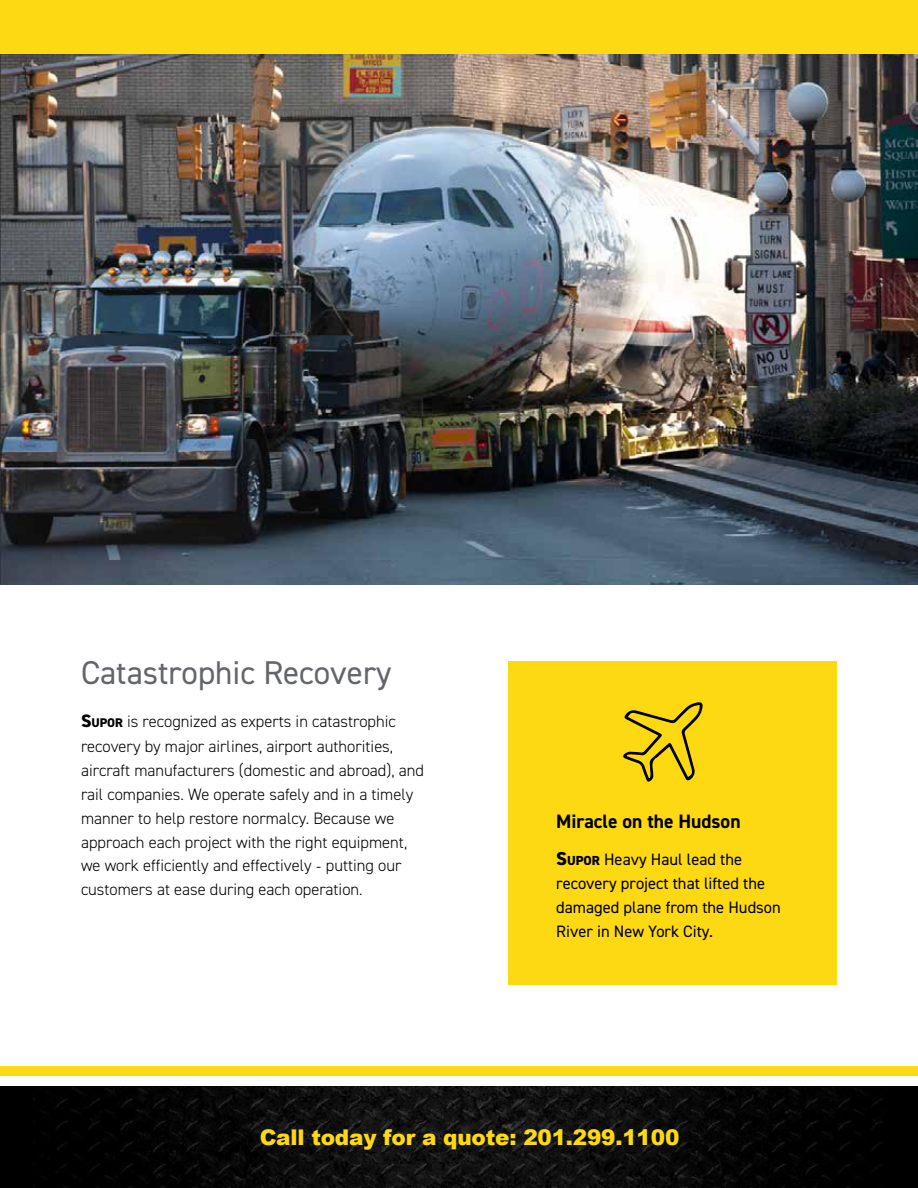
<style>
.page{position:relative;width:918px;height:1188px;background:#fff}
.page>*{position:absolute;margin:0;border:0;box-sizing:border-box;transform-origin:0 0}
.t1{font:33px "DIN2014";color:#63656a}
.t2{font:900 21.6px "Arial";letter-spacing:-.01em;color:#fdd913}
.t3{font:700 19.5px "DIN2014";color:#000}
.t4{font:300 16.5px/23.9px "DIN2014";color:#000}
.t5{font:16.5px/24px "DIN2014";color:#000}
.s1{font-weight:800;font-size:18px}
.s2{font-weight:800;font-size:12.6px}
.s3{font-family:"Minion Pro";font-weight:400}
.s4{font-weight:800;font-size:18.75px}
.s5{font-weight:800;font-size:13.2px}
</style>
<div class="page">
<img style="left:0;top:54px;width:918px;height:531px">
<div style="left:509px;top:661px;width:328px;height:324px;background:#fdd913"></div>
<svg style="left:623px;top:702px;width:80px;height:80px"></svg>
<div style="left:0;top:0;width:918px;height:54px;background:#fdd913"></div>
<svg style="left:0;top:1086px;width:918px;height:102px;background:#090909"></svg>
<div style="left:0;top:1066px;width:918px;height:10px;background:#fdd913"></div>
<h1 class="t1" style="left:81px;top:652px;width:312px">Catastrophic Recovery</h1>
<p class="t4" style="left:81px;top:710px;width:344px"><span class="s1">S</span><span class="s2">UPOR</span> is recognized as experts in catastrophic recovery by major airlines, airport authorities, aircraft manufacturers (domestic and abroad), and rail companies. We operate safely and in a timely manner to help restore normalcy. Because we approach each project with the right equipment, we work efficiently and effectively <span class="s3">-</span> putting our</p>
<p class="t4" style="left:81px;top:878px;width:283px">customers at ease during each operation.</p>
<p class="t3" style="left:556px;top:808px;width:186px">Miracle on the Hudson</p>
<p class="t5" style="left:556px;top:847px;width:226px"><span class="s4">S</span><span class="s5">UPOR</span> Heavy Haul lead the recovery project that lifted the damaged plane from the Hudson<br>River in New York City.</p>
<h2 class="t2" style="left:260px;top:1121px;width:421px">Call today for a quote: 201.299.1100</h2>
</div>
